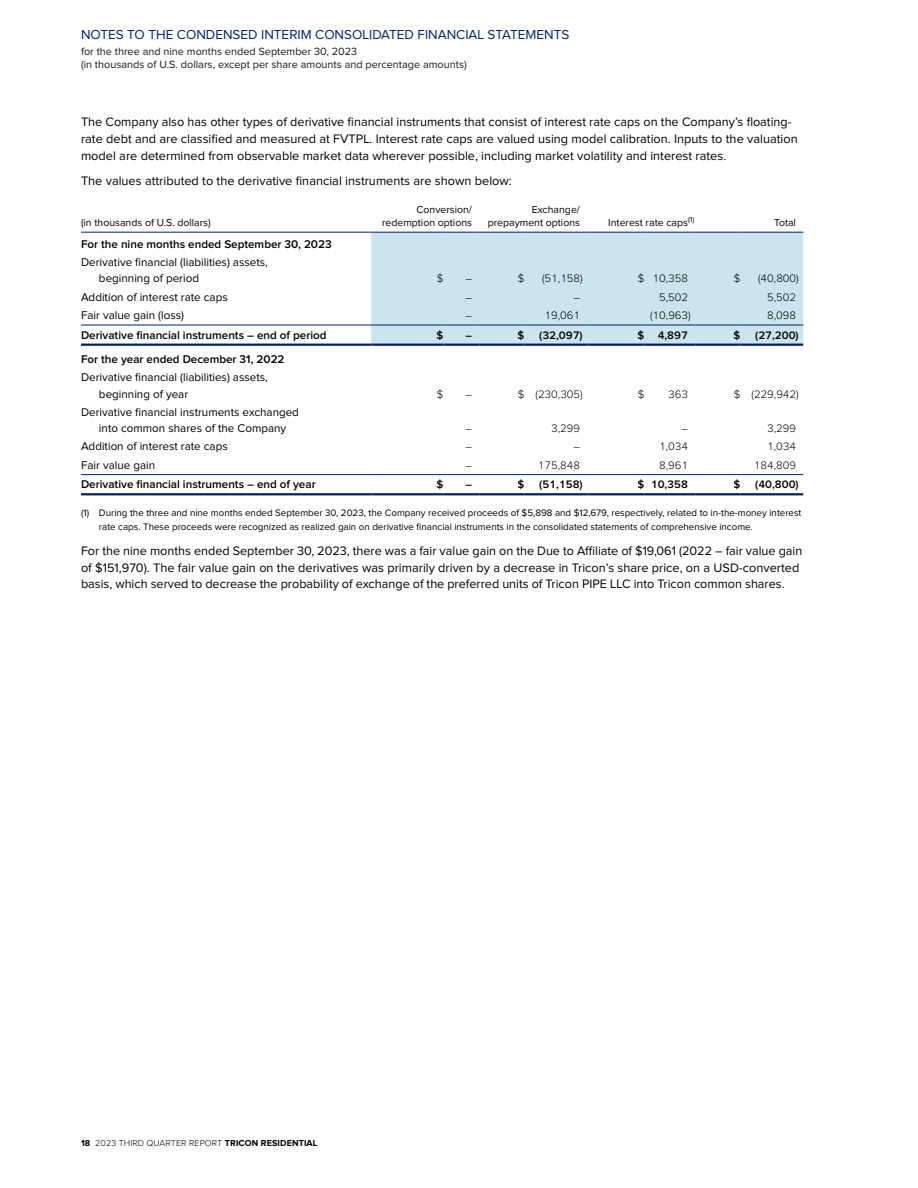
<style>
.page{position:relative;width:918px;height:1188px;background:#fff}
.page>*{position:absolute;margin:0;border:0;box-sizing:border-box;transform-origin:0 0}
.t1{font:13.5px "Proxima Nova";color:#00226f}
.t2{font:12.75px/17px "Proxima Nova";color:#000}
.t3{font:11.7px/16.5px "Proxima Nova";color:#000}
.t4{font:600 11.7px "Proxima Nova";color:#000}
.t5{font:300 11.25px "Proxima Nova";color:#000}
.t6{font:600 11.25px "Proxima Nova";color:#000}
.t7{font:10.8px/13.5px "Proxima Nova";color:#191919}
.t8{font:10.5px/13.5px "Proxima Nova";color:#000;text-align:right}
.t9{font:9.75px/13.5px "Proxima Nova";color:#000}
.t10{font:300 9px "Proxima Nova";letter-spacing:.01em;color:#000}
.s1{font-weight:700}
</style>
<div class="page">
<div style="left:371px;top:233px;width:432px;height:111px;background:#cbe4ed"></div>
<hr style="left:81px;top:344px;width:290px;height:2px;background:#00226f">
<hr style="left:371px;top:344px;width:72px;height:2px;background:#00226f">
<hr style="left:443px;top:344px;width:36px;height:2px;background:#00226f">
<hr style="left:479px;top:344px;width:45px;height:2px;background:#00226f">
<hr style="left:524px;top:344px;width:63px;height:2px;background:#00226f">
<hr style="left:587px;top:344px;width:57px;height:2px;background:#00226f">
<hr style="left:644px;top:344px;width:51px;height:2px;background:#00226f">
<hr style="left:695px;top:344px;width:45px;height:2px;background:#00226f">
<hr style="left:740px;top:344px;width:63px;height:2px;background:#00226f">
<hr style="left:81px;top:493px;width:290px;height:2px;background:#00226f">
<hr style="left:371px;top:493px;width:72px;height:2px;background:#00226f">
<hr style="left:443px;top:493px;width:36px;height:2px;background:#00226f">
<hr style="left:479px;top:493px;width:45px;height:2px;background:#00226f">
<hr style="left:524px;top:493px;width:63px;height:2px;background:#00226f">
<hr style="left:587px;top:493px;width:57px;height:2px;background:#00226f">
<hr style="left:644px;top:493px;width:51px;height:2px;background:#00226f">
<hr style="left:695px;top:493px;width:45px;height:2px;background:#00226f">
<hr style="left:740px;top:493px;width:63px;height:2px;background:#00226f">
<hr style="left:81px;top:325px;width:290px;height:1px;background:#00226f">
<hr style="left:371px;top:325px;width:72px;height:1px;background:#00226f">
<hr style="left:443px;top:325px;width:36px;height:1px;background:#00226f">
<hr style="left:479px;top:325px;width:45px;height:1px;background:#00226f">
<hr style="left:524px;top:325px;width:63px;height:1px;background:#00226f">
<hr style="left:587px;top:325px;width:57px;height:1px;background:#00226f">
<hr style="left:644px;top:325px;width:51px;height:1px;background:#00226f">
<hr style="left:695px;top:325px;width:45px;height:1px;background:#00226f">
<hr style="left:740px;top:325px;width:63px;height:1px;background:#00226f">
<hr style="left:81px;top:474px;width:290px;height:1px;background:#00226f">
<hr style="left:371px;top:474px;width:72px;height:1px;background:#00226f">
<hr style="left:443px;top:474px;width:36px;height:1px;background:#00226f">
<hr style="left:479px;top:474px;width:45px;height:1px;background:#00226f">
<hr style="left:524px;top:474px;width:63px;height:1px;background:#00226f">
<hr style="left:587px;top:474px;width:57px;height:1px;background:#00226f">
<hr style="left:644px;top:474px;width:51px;height:1px;background:#00226f">
<hr style="left:695px;top:474px;width:45px;height:1px;background:#00226f">
<hr style="left:740px;top:474px;width:63px;height:1px;background:#00226f">
<hr style="left:81px;top:232px;width:290px;height:1px;background:#00226f">
<hr style="left:371px;top:232px;width:72px;height:1px;background:#00226f">
<hr style="left:443px;top:232px;width:36px;height:1px;background:#00226f">
<hr style="left:479px;top:232px;width:45px;height:1px;background:#00226f">
<hr style="left:524px;top:232px;width:63px;height:1px;background:#00226f">
<hr style="left:587px;top:232px;width:57px;height:1px;background:#00226f">
<hr style="left:644px;top:232px;width:51px;height:1px;background:#00226f">
<hr style="left:695px;top:232px;width:45px;height:1px;background:#00226f">
<hr style="left:740px;top:232px;width:63px;height:1px;background:#00226f">
<p class="t1" style="left:81px;top:27px;width:490px">NOTES TO THE CONDENSED INTERIM CONSOLIDATED FINANCIAL STATEMENTS</p>
<p class="t7" style="left:81px;top:45px;width:387px">for the three and nine months ended September 30, 2023<br>(in thousands of U.S. dollars, except per share amounts and percentage amounts)</p>
<p class="t2" style="left:81px;top:114px;width:718px">The Company also has other types of derivative financial instruments that consist of interest rate caps on the Company’s floating&shy;rate debt and are classified and measured at FVTPL. Interest rate caps are valued using model calibration. Inputs to the valuation model are determined from observable market data wherever possible, including market volatility and interest rates.</p>
<p class="t2" style="left:81px;top:172px;width:432px">The values attributed to the derivative financial instruments are shown below:</p>
<p class="t8" style="left:81px;top:216px;width:131px">(in thousands of U.S. dollars)</p>
<p class="t8" style="left:382px;top:203px;width:91px">Conversion/ redemption options</p>
<p class="t8" style="left:488px;top:203px;width:94px">Exchange/ prepayment options</p>
<p class="t8" style="left:608px;top:216px;width:87px">Interest rate caps<sup>(1)</sup></p>
<p class="t8" style="left:774px;top:216px;width:23px">Total</p>
<p class="t4" style="left:81px;top:237px;width:252px">For the nine months ended September 30, 2023</p>
<p class="t3" style="left:99px;top:254px;width:170px;text-indent:-18px">Derivative financial (liabilities) assets, beginning of period</p>
<p class="t5" style="left:437px;top:272px;width:8px">$</p>
<p class="t5" style="left:465px;top:272px;width:8px">–</p>
<p class="t5" style="left:518px;top:272px;width:8px">$</p>
<p class="t5" style="left:542px;top:272px;width:42px">(51,158)</p>
<p class="t5" style="left:638px;top:272px;width:52px">$ 10,358</p>
<p class="t5" style="left:734px;top:272px;width:8px">$</p>
<p class="t5" style="left:758px;top:272px;width:42px">(40,800)</p>
<p class="t3" style="left:81px;top:289px;width:148px">Addition of interest rate caps</p>
<p class="t5" style="left:465px;top:291px;width:8px">–</p>
<p class="t5" style="left:573px;top:291px;width:8px">–</p>
<p class="t5" style="left:659px;top:291px;width:30px">5,502</p>
<p class="t5" style="left:767px;top:291px;width:30px">5,502</p>
<p class="t3" style="left:81px;top:307px;width:105px">Fair value gain (loss)</p>
<p class="t5" style="left:465px;top:309px;width:8px">–</p>
<p class="t5" style="left:544px;top:309px;width:37px">19,061</p>
<p class="t5" style="left:650px;top:309px;width:42px">(10,963)</p>
<p class="t5" style="left:767px;top:309px;width:30px">8,098</p>
<p class="t4" style="left:81px;top:328px;width:247px">Derivative financial instruments – end of period</p>
<p class="t6" style="left:436px;top:329px;width:8px">$</p>
<p class="t6" style="left:465px;top:329px;width:8px">–</p>
<p class="t6" style="left:517px;top:329px;width:8px">$</p>
<p class="t6" style="left:539px;top:329px;width:45px">(32,097)</p>
<p class="t6" style="left:637px;top:329px;width:52px">$ 4,897</p>
<p class="t6" style="left:733px;top:329px;width:8px">$</p>
<p class="t6" style="left:755px;top:329px;width:45px">(27,200)</p>
<p class="t4" style="left:81px;top:352px;width:205px">For the year ended December 31, 2022</p>
<p class="t3" style="left:99px;top:369px;width:170px;text-indent:-18px">Derivative financial (liabilities) assets, beginning of year</p>
<p class="t5" style="left:437px;top:388px;width:8px">$</p>
<p class="t5" style="left:465px;top:388px;width:8px">–</p>
<p class="t5" style="left:518px;top:388px;width:67px">$ (230,305)</p>
<p class="t5" style="left:638px;top:388px;width:8px">$</p>
<p class="t5" style="left:668px;top:388px;width:21px">363</p>
<p class="t5" style="left:734px;top:388px;width:67px">$ (229,942)</p>
<p class="t3" style="left:81px;top:404px;width:220px;text-align:center">Derivative financial instruments exchanged into common shares of the Company</p>
<p class="t5" style="left:465px;top:422px;width:8px">–</p>
<p class="t5" style="left:551px;top:422px;width:30px">3,299</p>
<p class="t5" style="left:681px;top:422px;width:8px">–</p>
<p class="t5" style="left:767px;top:422px;width:30px">3,299</p>
<p class="t3" style="left:81px;top:439px;width:148px">Addition of interest rate caps</p>
<p class="t5" style="left:465px;top:440px;width:8px">–</p>
<p class="t5" style="left:573px;top:440px;width:8px">–</p>
<p class="t5" style="left:659px;top:440px;width:30px">1,034</p>
<p class="t5" style="left:767px;top:440px;width:30px">1,034</p>
<p class="t3" style="left:81px;top:457px;width:76px">Fair value gain</p>
<p class="t5" style="left:465px;top:459px;width:8px">–</p>
<p class="t5" style="left:538px;top:459px;width:44px">175,848</p>
<p class="t5" style="left:659px;top:459px;width:30px">8,961</p>
<p class="t5" style="left:754px;top:459px;width:44px">184,809</p>
<p class="t4" style="left:81px;top:478px;width:236px">Derivative financial instruments – end of year</p>
<p class="t6" style="left:436px;top:478px;width:8px">$</p>
<p class="t6" style="left:465px;top:478px;width:8px">–</p>
<p class="t6" style="left:517px;top:478px;width:8px">$</p>
<p class="t6" style="left:539px;top:478px;width:45px">(51,158)</p>
<p class="t6" style="left:637px;top:478px;width:52px">$ 10,358</p>
<p class="t6" style="left:733px;top:478px;width:8px">$</p>
<p class="t6" style="left:755px;top:478px;width:45px">(40,800)</p>
<p class="t9" style="left:99px;top:507px;width:704px;text-indent:-18px">(1) During the three and nine months ended September 30, 2023, the Company received proceeds of $5,898 and $12,679, respectively, related to in-the-money interest rate caps. These proceeds were recognized as realized gain on derivative financial instruments in the consolidated statements of comprehensive income.</p>
<p class="t2" style="left:81px;top:542px;width:723px">For the nine months ended September 30, 2023, there was a fair value gain on the Due to Affiliate of $19,061 (2022 – fair value gain of $151,970). The fair value gain on the derivatives was primarily driven by a decrease in Tricon’s share price, on a USD-converted basis, which served to decrease the probability of exchange of the preferred units of Tricon PIPE LLC into Tricon common shares.</p>
<p class="t10" style="left:81px;top:1138px;width:238px"><span class="s1">18</span> 2023 THIRD QUARTER REPORT <span class="s1">TRICON RESIDENTIAL</span></p>
</div>
